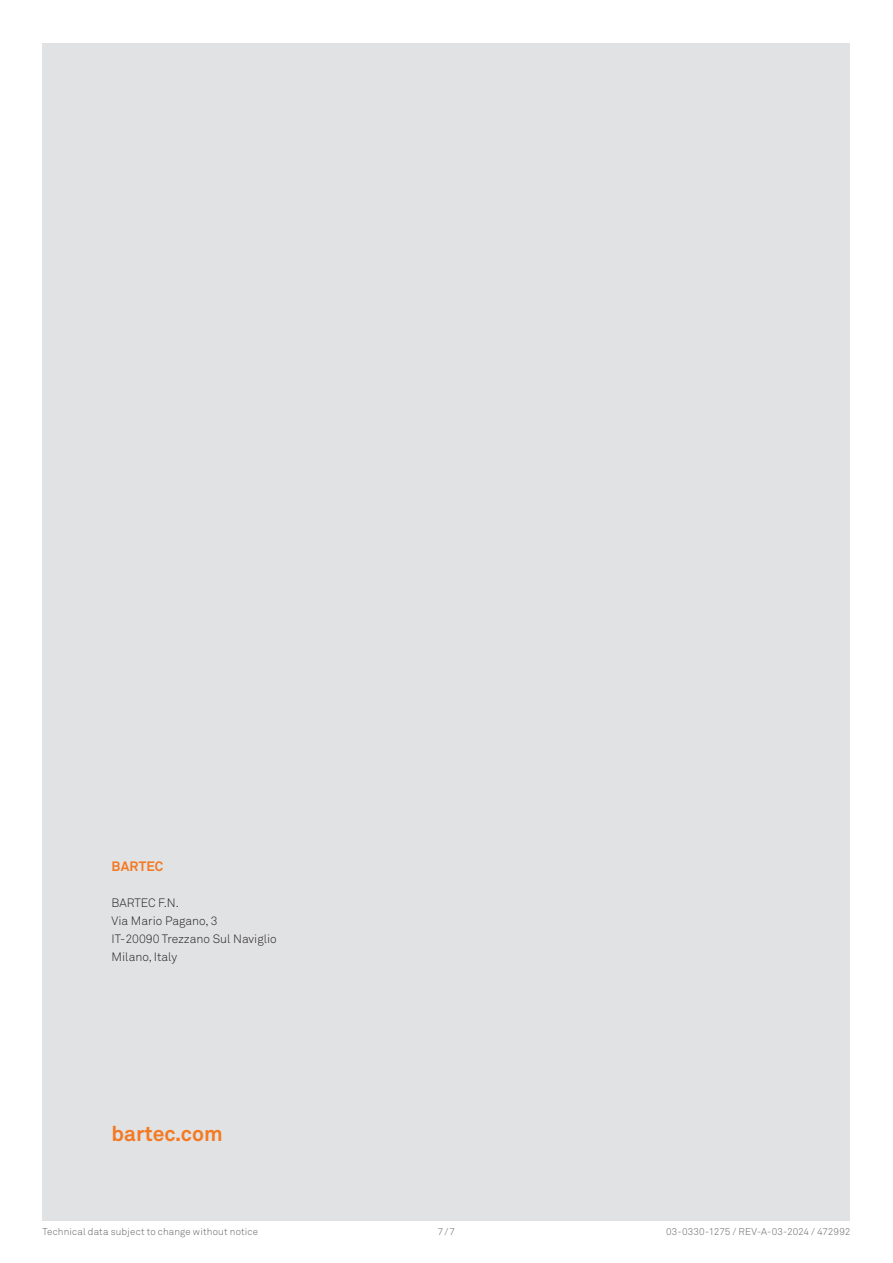
<style>
.page{position:relative;width:893px;height:1263px;background:#fff}
.page>*{position:absolute;margin:0;border:0;box-sizing:border-box;transform-origin:0 0}
.Headline_4___14_18{font:700 21px "Akkurat Pro";color:#f47921}
.Copytext_2__small____8_12{font:700 13.5px "Akkurat Pro";letter-spacing:.01em;color:#f47921}
.Copytext_2__small____8_12-2{font:300 12px "Akkurat Pro";color:#231f20}
.t1{font:300 9.75px "Akkurat Pro";letter-spacing:.015em;color:#636366}
</style>
<div class="page">
<div style="left:43px;top:43px;width:807px;height:1177px;background:#e1e2e4"></div>
<p class="Copytext_2__small____8_12" style="left:112px;top:857px;width:53px">BARTEC</p>
<p class="Copytext_2__small____8_12-2" style="left:112px;top:895px;width:69px">BARTEC F.N.</p>
<p class="Copytext_2__small____8_12-2" style="left:112px;top:913px;width:107px">Via Mario Pagano, 3</p>
<p class="Copytext_2__small____8_12-2" style="left:112px;top:931px;width:167px">IT-20090 Trezzano Sul Naviglio</p>
<p class="Copytext_2__small____8_12-2" style="left:112px;top:949px;width:67px">Milano, Italy</p>
<p class="Headline_4___14_18" style="left:112px;top:1120px;width:112px">bartec.com</p>
<p class="t1" style="left:43px;top:1226px;width:217px">Technical data subject to change without notice</p>
<p class="t1" style="left:438px;top:1226px;width:19px">7/7</p>
<p class="t1" style="left:666px;top:1226px;width:186px">03-0330-1275 / REV-A-03-2024 / 472992</p>
</div>
